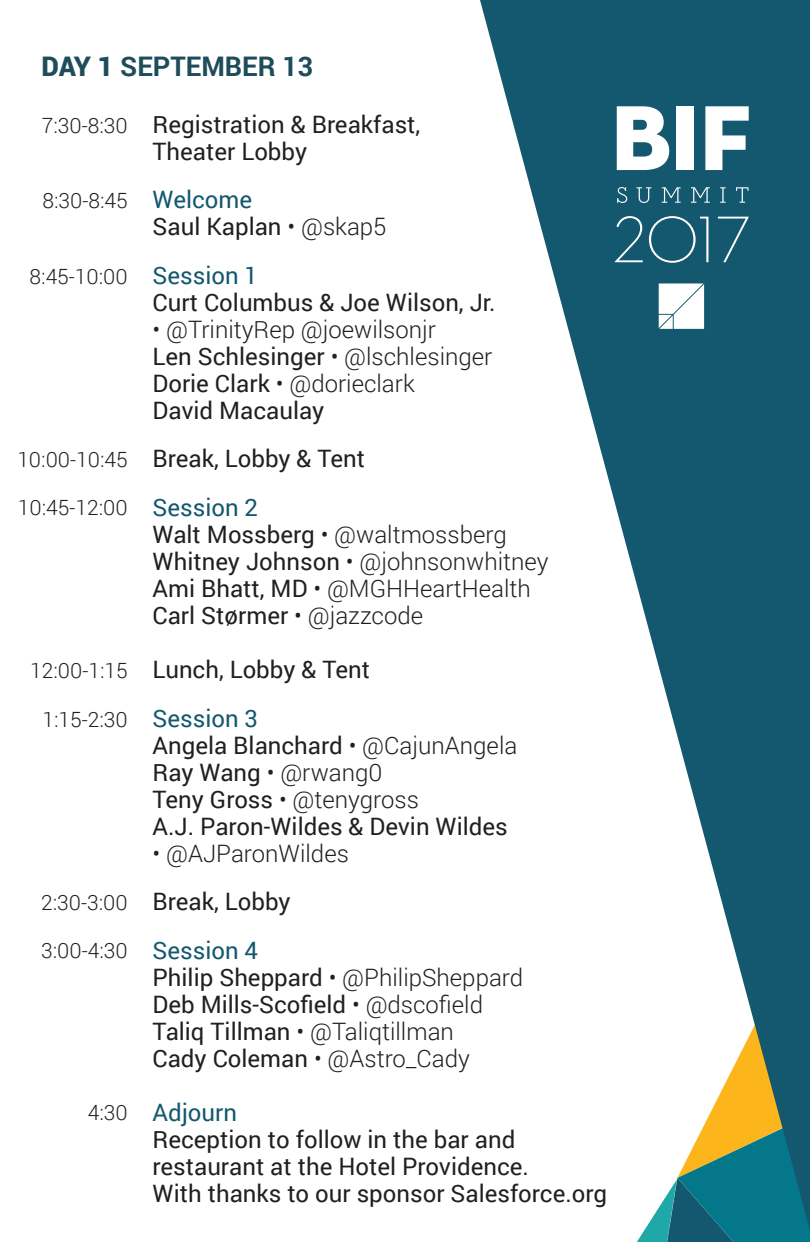
<style>
.page{position:relative;width:810px;height:1242px;background:#fff}
.page>*{position:absolute;margin:0;border:0;box-sizing:border-box;transform-origin:0 0}
.Day_list{font:700 27px "Roboto";color:#1e4c5a}
.Day_list-2{font:24px/27px "Roboto";color:#231f20}
.Day_list-3{font:300 24px "Roboto";color:#231f20}
.Day_1_header{font:24px/27px "Roboto";color:#231f20}
.Day_1_header-2{font:24px "Roboto";color:#14586f}
.Day_list-4{font:24px "Roboto";color:#14586f}
.Day_1_times{font:300 21px "Roboto";color:#231f20}
.s1{font-weight:900}
.s2{font-weight:300}
.s3{font-weight:400}
</style>
<div class="page">
<svg style="left:637px;top:1231px;width:173px;height:11px;background:#137688"></svg>
<svg style="left:480px;top:0;width:330px;height:1231px"></svg>
<svg style="left:617px;top:106px;width:52px;height:64px"></svg>
<div style="left:677px;top:106px;width:17px;height:64px;background:#fff"></div>
<svg style="left:705px;top:106px;width:44px;height:64px"></svg>
<svg style="left:659px;top:283px;width:45px;height:46px"></svg>
<svg style="left:617px;top:187px;width:10px;height:16px"></svg>
<svg style="left:636px;top:187px;width:15px;height:16px"></svg>
<svg style="left:662px;top:187px;width:19px;height:16px"></svg>
<svg style="left:691px;top:187px;width:19px;height:16px"></svg>
<svg style="left:720px;top:187px;width:6px;height:16px"></svg>
<svg style="left:736px;top:187px;width:13px;height:16px"></svg>
<svg style="left:615px;top:216px;width:28px;height:46px"></svg>
<svg style="left:649px;top:216px;width:59px;height:47px;background:#336e82"></svg>
<svg style="left:718px;top:217px;width:31px;height:45px"></svg>
<p class="Day_list" style="left:41px;top:47px;width:273px"><span class="s1">DAY 1</span> SEPTEMBER 13</p>
<p class="Day_1_times" style="left:42px;top:111px;width:87px">7:30-8:30</p>
<p class="Day_1_times" style="left:42px;top:186px;width:87px">8:30-8:45</p>
<p class="Day_1_times" style="left:30px;top:262px;width:100px">8:45-10:00</p>
<p class="Day_1_times" style="left:17px;top:445px;width:112px">10:00-10:45</p>
<p class="Day_1_times" style="left:18px;top:493px;width:111px">10:45-12:00</p>
<p class="Day_1_times" style="left:30px;top:656px;width:99px">12:00-1:15</p>
<p class="Day_1_times" style="left:42px;top:705px;width:87px">1:15-2:30</p>
<p class="Day_1_times" style="left:41px;top:888px;width:88px">2:30-3:00</p>
<p class="Day_1_times" style="left:41px;top:936px;width:88px">3:00-4:30</p>
<p class="Day_1_times" style="left:88px;top:1098px;width:41px">4:30</p>
<p class="Day_1_header" style="left:153px;top:110px;width:269px">Registration &amp; Breakfast,<br>Theater Lobby</p>
<p class="Day_1_header-2" style="left:153px;top:183px;width:101px">Welcome</p>
<p class="Day_list-2" style="left:153px;top:212px;width:236px">Saul Kaplan <span class="s2">• @skap5</span></p>
<p class="Day_1_header-2" style="left:153px;top:258px;width:107px">Session 1</p>
<p class="Day_list-2" style="left:153px;top:288px;width:344px">Curt Columbus &amp; Joe Wilson, Jr.</p>
<p class="Day_list-3" style="left:153px;top:313px;width:285px">• @TrinityRep @joewilsonjr</p>
<p class="Day_list-2" style="left:153px;top:342px;width:341px">Len Schlesinger <span class="s2">• @lschlesinger</span></p>
<p class="Day_list-3" style="left:153px;top:367px;width:264px"><span class="s3">Dorie Clark</span> • @dorieclark</p>
<p class="Day_list-2" style="left:153px;top:396px;width:173px">David Macaulay</p>
<p class="Day_1_header" style="left:153px;top:444px;width:214px">Break, Lobby &amp; Tent</p>
<p class="Day_1_header-2" style="left:153px;top:491px;width:107px">Session 2</p>
<p class="Day_list-3" style="left:153px;top:518px;width:356px"><span class="s3">Walt Mossberg</span> • @waltmossberg</p>
<p class="Day_list-3" style="left:153px;top:545px;width:397px"><span class="s3">Whitney Johnson</span> • @johnsonwhitney</p>
<p class="Day_list-3" style="left:153px;top:572px;width:380px"><span class="s3">Ami Bhatt, MD</span> • @MGHHeartHealth</p>
<p class="Day_list-2" style="left:153px;top:601px;width:272px">Carl Størmer <span class="s2">• @jazzcode</span></p>
<p class="Day_list-2" style="left:153px;top:655px;width:219px">Lunch, Lobby &amp; Tent</p>
<p class="Day_1_header-2" style="left:153px;top:701px;width:107px">Session 3</p>
<p class="Day_list-2" style="left:153px;top:731px;width:366px">Angela Blanchard <span class="s2">• @CajunAngela</span></p>
<p class="Day_list-3" style="left:153px;top:755px;width:231px"><span class="s3">Ray Wang</span> • @rwang0</p>
<p class="Day_list-3" style="left:153px;top:782px;width:268px"><span class="s3">Teny Gross</span> • @tenygross</p>
<p class="Day_list-2" style="left:153px;top:812px;width:357px">A.J. Paron-Wildes &amp; Devin Wildes</p>
<p class="Day_list-3" style="left:153px;top:836px;width:198px">• @AJParonWildes</p>
<p class="Day_1_header" style="left:153px;top:887px;width:140px">Break, Lobby</p>
<p class="Day_1_header-2" style="left:153px;top:933px;width:107px">Session 4</p>
<p class="Day_list-3" style="left:153px;top:961px;width:372px"><span class="s3">Philip Sheppard</span> • @PhilipSheppard</p>
<p class="Day_list-2" style="left:153px;top:990px;width:332px">Deb Mills-Scofield <span class="s2">• @dscofield</span></p>
<p class="Day_list-3" style="left:153px;top:1015px;width:303px"><span class="s3">Taliq Tillman</span> • @Taliqtillman</p>
<p class="Day_list-3" style="left:153px;top:1042px;width:319px"><span class="s3">Cady Coleman</span> • @Astro_Cady</p>
<p class="Day_list-4" style="left:153px;top:1095px;width:86px">Adjourn</p>
<p class="Day_list-2" style="left:153px;top:1125px;width:378px">Reception to follow in the bar and restaurant at the Hotel Providence.</p>
<p class="Day_list-2" style="left:153px;top:1179px;width:456px">With thanks to our sponsor Salesforce.org</p>
</div>
